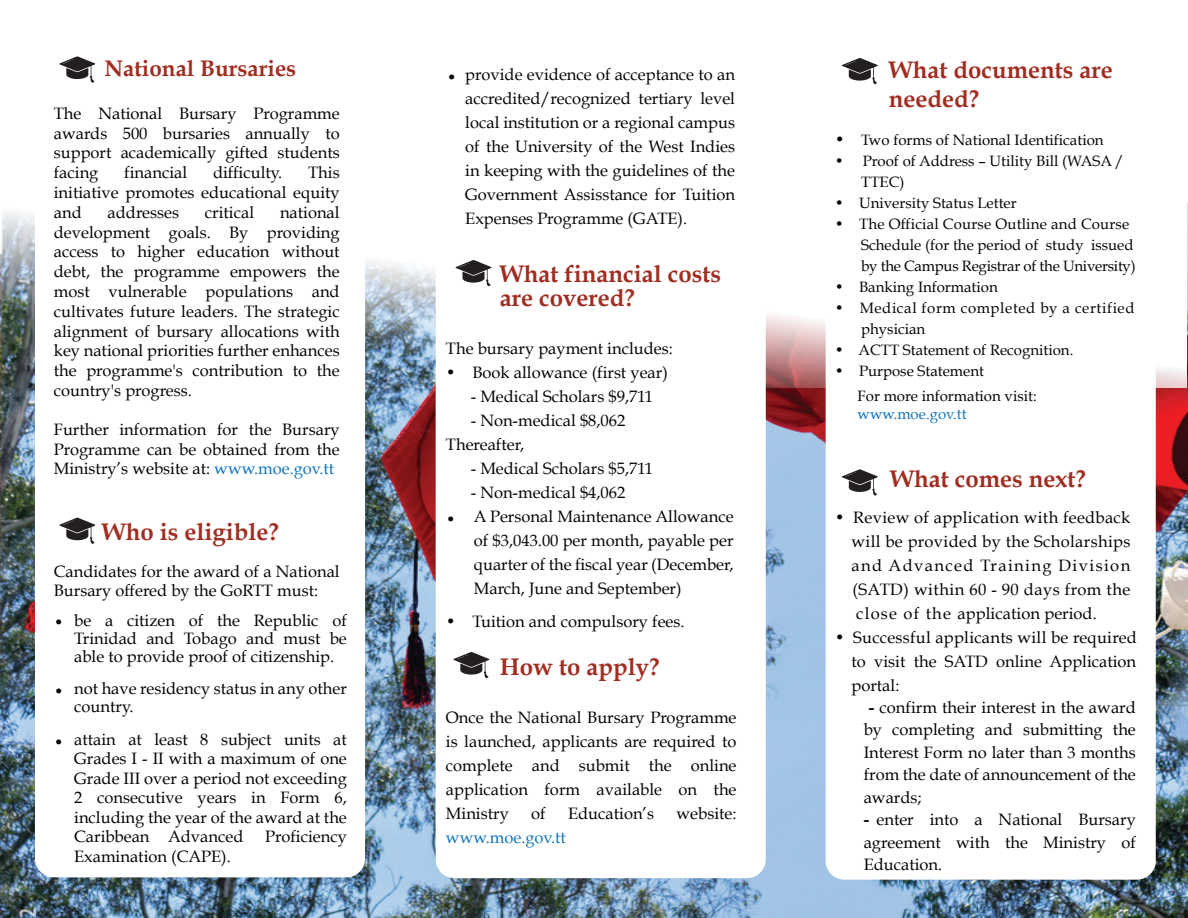
<style>
.page{position:relative;width:1188px;height:918px;background:#fff}
.page>*{position:absolute;margin:0;border:0;box-sizing:border-box;transform-origin:0 0}
.t1{font:700 24px/24px "Book Antiqua";color:#a12d21}
.t2{font:700 22.5px "Book Antiqua";color:#a12d21}
.t3{font:16.5px/24px "Book Antiqua";color:#040503;text-align:justify}
.t4{font:16.5px "Book Antiqua";color:#1074bc}
.t5{font:15px/21px "Book Antiqua";color:#040503}
.t6{font:15px/21px "Book Antiqua";letter-spacing:.04em;color:#040503}
.t7{font:15px "Book Antiqua";color:#1074bc}
.s1{color:#1074bc}
.s2{font-size:16.5px}
.s3{font-weight:700}
.s4{font-weight:700;color:#fff}
</style>
<div class="page">
<img style="left:0;top:204px;width:1188px;height:714px">
<div style="left:766px;top:751px;width:60px;height:82px;background:#a1c3e6"></div>
<img style="left:0;top:204px;width:1187px;height:184px">
<div style="left:826px;top:32px;width:330px;height:848px;background:#fff;border-radius:19px"></div>
<div style="left:436px;top:30px;width:330px;height:848px;background:#fff;border-radius:19px"></div>
<div style="left:35px;top:30px;width:330px;height:847px;background:#fff;border-radius:19px"></div>
<svg style="left:59px;top:56px;width:36px;height:27px"></svg>
<svg style="left:59px;top:518px;width:36px;height:26px"></svg>
<svg style="left:842px;top:58px;width:36px;height:26px"></svg>
<svg style="left:842px;top:469px;width:36px;height:27px"></svg>
<svg style="left:453px;top:652px;width:36px;height:26px"></svg>
<svg style="left:456px;top:260px;width:35px;height:26px"></svg>
<h2 class="t2" style="left:104px;top:53px;width:193px">National Bursaries</h2>
<p class="t3" style="left:54px;top:103px;width:287px;line-height:19.8px">The National Bursary Programme awards 500 bursaries annually to support academically gifted students facing</p>
<p class="t3" style="left:54px;top:162px;width:287px;line-height:19.8px;text-indent:254px">This initiative promotes educational equity and</p>
<p class="t3" style="left:124px;top:160px;width:64px">financial</p>
<p class="t3" style="left:213px;top:160px;width:71px">difficulty.</p>
<p class="t3" style="left:54px;top:202px;width:287px;line-height:19.8px;text-indent:226px">national development goals. By providing access to higher education without debt, the programme empowers the most vulnerable populations and cultivates future leaders. The strategic alignment of bursary allocations with key national priorities further enhances the programme's contribution to the country's progress.</p>
<p class="t3" style="left:54px;top:419px;width:287px;line-height:19.5px">Further information for the Bursary Programme can be obtained from the Ministry’s website at: <span class="s1">www.moe.gov.tt</span></p>
<p class="t3" style="left:108px;top:200px;width:73px">addresses</p>
<p class="t3" style="left:205px;top:200px;width:51px">critical</p>
<h1 class="t1" style="left:102px;top:520px;width:179px">Who is eligible?</h1>
<p class="t3" style="left:54px;top:561px;width:287px;line-height:19.8px">Candidates for the award of a National<br>Bursary offered by the GoRTT must:</p>
<p class="t3" style="left:54px;top:610px;width:11px">•</p>
<p class="t3" style="left:74px;top:611px;width:274px;line-height:18px">be a citizen of the Republic of Trinidad and Tobago and must be able to provide proof of citizenship.</p>
<p class="t3" style="left:74px;top:679px;width:274px;line-height:18px">not have residency status in any other country.</p>
<p class="t3" style="left:74px;top:729px;width:274px;line-height:19.5px">attain at least 8 subject units at Grades I - II with a maximum of one Grade III over a period not exceeding 2 consecutive years in Form 6, including the year of the award at the Caribbean Advanced</p>
<p class="t3" style="left:54px;top:679px;width:11px">•</p>
<p class="t3" style="left:54px;top:730px;width:11px">•</p>
<p class="t3" style="left:265px;top:824px;width:83px">Proficiency</p>
<p class="t3" style="left:74px;top:844px;width:158px">Examination (CAPE).</p>
<p class="t3" style="left:447px;top:65px;width:11px">•</p>
<p class="t3" style="left:465px;top:62px;width:271px">provide evidence of acceptance to an accredited/recognized tertiary level local institution or a regional campus of the University of the West Indies in keeping with the guidelines of the Government Assisstance for Tuition Expenses Programme (GATE).</p>
<h1 class="t1" style="left:500px;top:262px;width:223px">What financial costs are covered?</h1>
<p class="t3" style="left:446px;top:336px;width:228px">The bursary payment includes:</p>
<p class="t3" style="left:446px;top:360px;width:223px">• Book allowance (first year)</p>
<p class="t3" style="left:471px;top:384px;width:184px">- Medical Scholars $9,711</p>
<p class="t3" style="left:446px;top:408px;width:181px;text-indent:25px">- Non-medical $8,062<br>Thereafter,</p>
<p class="t3" style="left:471px;top:456px;width:184px">- Medical Scholars $5,711</p>
<p class="t3" style="left:471px;top:480px;width:156px">- Non-medical $4,062</p>
<p class="t3" style="left:446px;top:507px;width:11px">•</p>
<p class="t3" style="left:474px;top:504px;width:261px">A Personal Maintenance Allowance of $3,043.00 per month, payable per quarter of the fiscal year (December, March, June and September)</p>
<p class="t3" style="left:446px;top:609px;width:240px">• Tuition and compulsory fees.</p>
<h1 class="t1" style="left:500px;top:655px;width:161px">How to apply?</h1>
<p class="t3" style="left:446px;top:705px;width:292px">Once the National Bursary Programme is launched, applicants are required to complete and submit the online application form available on the Ministry</p>
<p class="t3" style="left:531px;top:801px;width:16px">of</p>
<p class="t3" style="left:568px;top:801px;width:88px">Education’s</p>
<p class="t3" style="left:677px;top:801px;width:61px">website:</p>
<p class="t4" style="left:446px;top:826px;width:122px">www.moe.gov.tt</p>
<h1 class="t1" style="left:889px;top:56px;width:225px;line-height:28.8px">What documents are needed?</h1>
<p class="t5" style="left:835px;top:129px;width:270px"><span class="s2">•</span> Two forms of National Identification</p>
<p class="t5" style="left:861px;top:150px;width:264px;text-indent:-26px">• Proof of Address – Utility Bill (WASA /<br>TTEC)</p>
<p class="t5" style="left:835px;top:192px;width:183px">• University Status Letter</p>
<p class="t5" style="left:861px;top:213px;width:276px;text-indent:-26px">• The Official Course Outline and Course<br>Schedule (for the period of study issued by the Campus Registrar of the University)</p>
<p class="t5" style="left:835px;top:276px;width:164px">• Banking Information</p>
<p class="t6" style="left:861px;top:297px;width:275px;text-indent:-26px">• Medical form completed by a certified physician</p>
<p class="t5" style="left:835px;top:339px;width:240px">• ACTT Statement of Recognition.</p>
<p class="t5" style="left:857px;top:358px;width:181px;line-height:25.5px;text-indent:-22px">• Purpose Statement<br>For more information visit:</p>
<p class="t7" style="left:857px;top:404px;width:111px">www.moe.gov.tt</p>
<h1 class="t1" style="left:890px;top:467px;width:197px">What comes next?</h1>
<p class="t3" style="left:851px;top:505px;width:280px;text-indent:-16px">• Review of application with feedback will be provided by the Scholarships and Advanced Training Division (SATD) within 60 - 90 days from the close of the application period.</p>
<p class="t3" style="left:851px;top:625px;width:287px;text-indent:-16px">• Successful applicants will be required to visit the SATD online Application portal:</p>
<p class="t3" style="left:864px;top:696px;width:274px;line-height:22.5px;text-align:left;text-indent:5px"><span class="s3">-</span> confirm their interest in the award by completing and submitting the<br>Interest Form no later than 3 months from the date of announcement of the awards;<br><span class="s3">-</span><span class="s4">c</span>enter into a National Bursary agreement with the Ministry of<br>Education.</p>
</div>
